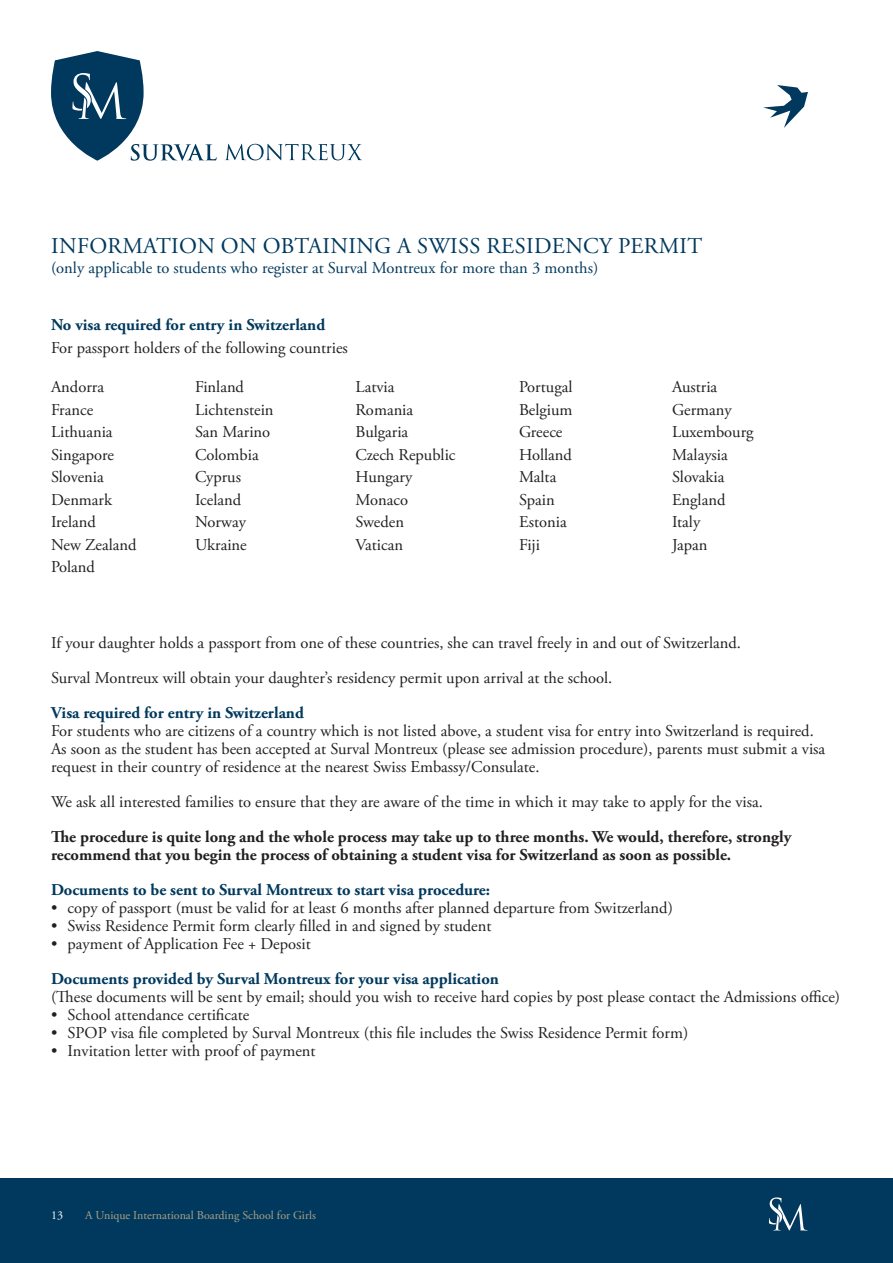
<style>
.page{position:relative;width:893px;height:1263px;background:#fff}
.page>*{position:absolute;margin:0;border:0;box-sizing:border-box;transform-origin:0 0}
.t1{font:22.5px "Adobe Garamond Pro";letter-spacing:.015em;color:#00395d}
.t2{font:16.5px/18px "Adobe Garamond Pro";color:#221f1f}
.t3{font:700 16.5px "Adobe Garamond Pro";color:#00395d}
.t4{font:700 16.5px/18px "Adobe Garamond Pro";color:#221f1f}
.t5{font:16.5px "Adobe Garamond Pro";color:#00395d}
.t6{font:12px "Adobe Garamond Pro";color:#aea084}
.t7{font:12px "Adobe Garamond Pro";color:#fff}
</style>
<div class="page">
<svg style="left:225px;top:144px;width:137px;height:16px"></svg>
<svg style="left:51px;top:51px;width:166px;height:110px"></svg>
<div style="left:0;top:1178px;width:893px;height:85px;background:#00395d"></div>
<svg style="left:769px;top:1197px;width:37px;height:33px"></svg>
<svg style="left:763px;top:85px;width:45px;height:43px"></svg>
<h1 class="t1" style="left:51px;top:237px;width:653px">INFORMATION ON OBTAINING A SWISS RESIDENCY PERMIT</h1>
<p class="t5" style="left:51px;top:261px;width:549px">(only applicable to students who register at Surval Montreux for more than 3 months)</p>
<p class="t3" style="left:51px;top:318px;width:276px">No visa required for entry in Switzerland</p>
<p class="t2" style="left:51px;top:340px;width:298px">For passport holders of the following countries</p>
<p class="t2" style="left:51px;top:379px;width:54px">Andorra</p>
<p class="t2" style="left:195px;top:379px;width:51px">Finland</p>
<p class="t2" style="left:356px;top:379px;width:40px">Latvia</p>
<p class="t2" style="left:519px;top:379px;width:55px">Portugal</p>
<p class="t2" style="left:672px;top:379px;width:47px">Austria</p>
<p class="t2" style="left:51px;top:402px;width:44px">France</p>
<p class="t2" style="left:195px;top:402px;width:80px">Lichtenstein</p>
<p class="t2" style="left:356px;top:402px;width:59px">Romania</p>
<p class="t2" style="left:519px;top:402px;width:55px">Belgium</p>
<p class="t2" style="left:672px;top:402px;width:61px">Germany</p>
<p class="t2" style="left:51px;top:424px;width:63px">Lithuania</p>
<p class="t2" style="left:195px;top:424px;width:77px">San Marino</p>
<p class="t2" style="left:356px;top:424px;width:54px">Bulgaria</p>
<p class="t2" style="left:519px;top:424px;width:45px">Greece</p>
<p class="t2" style="left:672px;top:424px;width:83px">Luxembourg</p>
<p class="t2" style="left:51px;top:447px;width:65px">Singapore</p>
<p class="t2" style="left:195px;top:447px;width:65px">Colombia</p>
<p class="t2" style="left:356px;top:447px;width:102px">Czech Republic</p>
<p class="t2" style="left:519px;top:447px;width:54px">Holland</p>
<p class="t2" style="left:672px;top:447px;width:57px">Malaysia</p>
<p class="t2" style="left:51px;top:469px;width:54px">Slovenia</p>
<p class="t2" style="left:195px;top:469px;width:48px">Cyprus</p>
<p class="t2" style="left:356px;top:469px;width:58px">Hungary</p>
<p class="t2" style="left:519px;top:469px;width:39px">Malta</p>
<p class="t2" style="left:672px;top:469px;width:54px">Slovakia</p>
<p class="t2" style="left:51px;top:492px;width:62px">Denmark</p>
<p class="t2" style="left:195px;top:492px;width:48px">Iceland</p>
<p class="t2" style="left:356px;top:492px;width:54px">Monaco</p>
<p class="t2" style="left:519px;top:492px;width:37px">Spain</p>
<p class="t2" style="left:672px;top:492px;width:55px">England</p>
<p class="t2" style="left:51px;top:514px;width:46px">Ireland</p>
<p class="t2" style="left:195px;top:514px;width:53px">Norway</p>
<p class="t2" style="left:356px;top:514px;width:50px">Sweden</p>
<p class="t2" style="left:519px;top:514px;width:49px">Estonia</p>
<p class="t2" style="left:672px;top:514px;width:30px">Italy</p>
<p class="t2" style="left:51px;top:537px;width:87px">New Zealand</p>
<p class="t2" style="left:195px;top:537px;width:53px">Ukraine</p>
<p class="t2" style="left:356px;top:537px;width:49px">Vatican</p>
<p class="t2" style="left:519px;top:537px;width:22px">Fiji</p>
<p class="t2" style="left:672px;top:537px;width:37px">Japan</p>
<p class="t2" style="left:51px;top:559px;width:45px">Poland</p>
<p class="t2" style="left:51px;top:627px;width:691px;line-height:35px">If your daughter holds a passport from one of these countries, she can travel freely in and out of Switzerland.<br>Surval Montreux will obtain your daughter’s residency permit upon arrival at the school.</p>
<p class="t3" style="left:51px;top:706px;width:254px">Visa required for entry in Switzerland</p>
<p class="t2" style="left:51px;top:723px;width:776px">For students who are citizens of a country which is not listed above, a student visa for entry into Switzerland is required.<br>As soon as the student has been accepted at Surval Montreux (please see admission procedure), parents must submit a visa request in their country of residence at the nearest Swiss Embassy/Consulate.</p>
<p class="t2" style="left:51px;top:794px;width:713px">We ask all interested families to ensure that they are aware of the time in which it may take to apply for the visa.</p>
<p class="t4" style="left:51px;top:829px;width:742px">The procedure is quite long and the whole process may take up to three months. We would, therefore, strongly recommend that you begin the process of obtaining a student visa for Switzerland as soon as possible.</p>
<p class="t3" style="left:51px;top:883px;width:441px">Documents to be sent to Surval Montreux to start visa procedure:</p>
<p class="t2" style="left:51px;top:900px;width:623px">• copy of passport (must be valid for at least 6 months after planned departure from Switzerland)</p>
<p class="t2" style="left:51px;top:918px;width:442px">• Swiss Residence Permit form clearly filled in and signed by student</p>
<p class="t2" style="left:51px;top:936px;width:261px">• payment of Application Fee + Deposit</p>
<p class="t3" style="left:51px;top:972px;width:449px">Documents provided by Surval Montreux for your visa application</p>
<p class="t2" style="left:51px;top:989px;width:791px">(These documents will be sent by email; should you wish to receive hard copies by post please contact the Admissions office)</p>
<p class="t2" style="left:51px;top:1007px;width:200px">• School attendance certificate</p>
<p class="t2" style="left:51px;top:1025px;width:639px">• SPOP visa file completed by Surval Montreux (this file includes the Swiss Residence Permit form)</p>
<p class="t2" style="left:51px;top:1043px;width:266px">• Invitation letter with proof of payment</p>
<p class="t7" style="left:51px;top:1211px;width:13px">13</p>
<p class="t6" style="left:85px;top:1211px;width:232px">A Unique International Boarding School for Girls</p>
</div>
